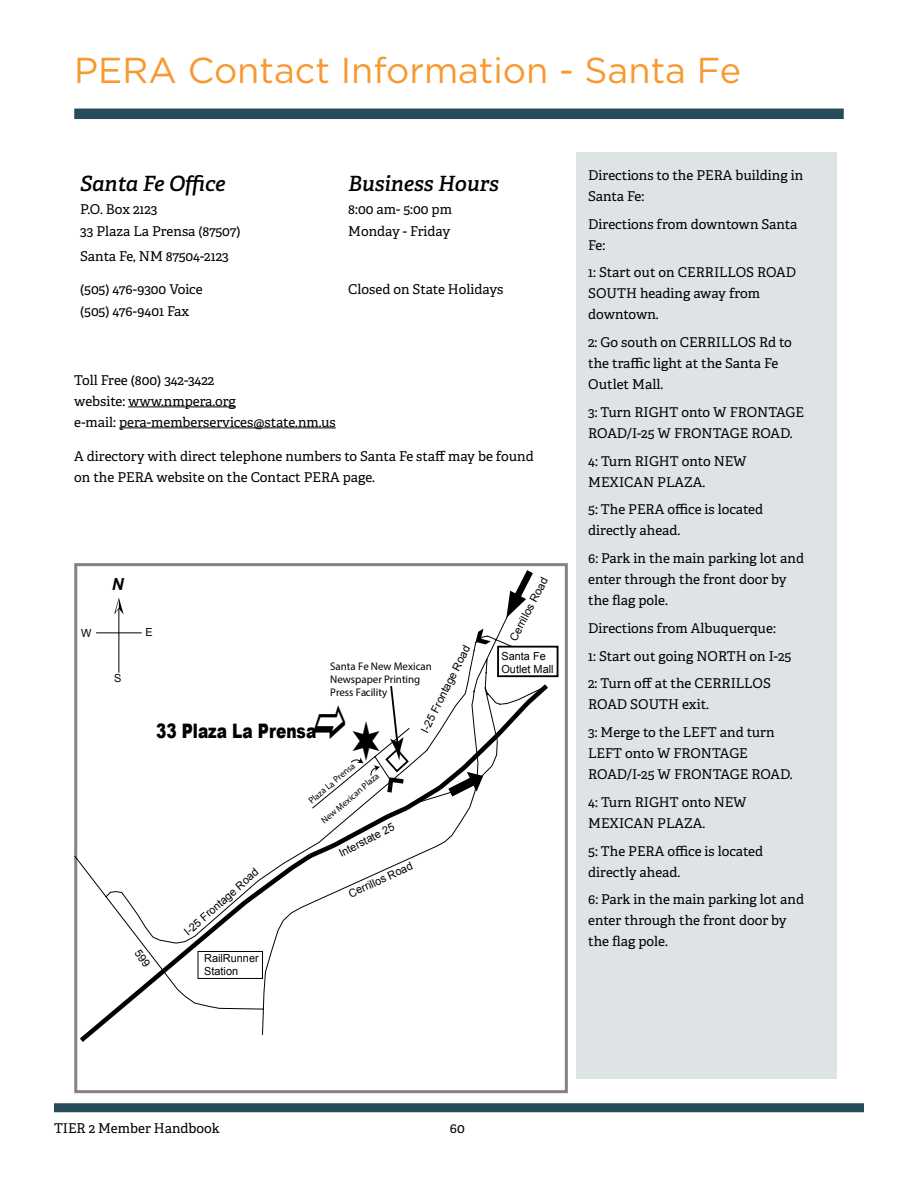
<style>
.page{position:relative;width:918px;height:1188px;background:#fff}
.page>*{position:absolute;margin:0;border:0;box-sizing:border-box;transform-origin:0 0}
.t1{font:36px "Gotham";color:#f8992f}
.t2{font:italic 600 21px "Adelle";color:#000}
.t3{font:900 19.95px "Arial";color:#000;scale:.77 1}
.t4{font:italic 700 16.65px "Arial";color:#000}
.t5{font:13.5px/21px "Adelle";color:#000}
.t6{font:11.1px/13.4px "Arial";color:#000}
.t7{font:11.1px/13.4px "Myriad Pro";color:#000}
.t8{font:10.95px "Arial";color:#000}
.t9{font:9.15px "Myriad Pro";color:#000}
</style>
<div class="page">
<div style="left:54px;top:1103px;width:810px;height:9px;background:#264c59"></div>
<hr style="left:128px;top:407px;width:108px;height:1px;background:#000">
<hr style="left:119px;top:428px;width:217px;height:1px;background:#000">
<div style="left:576px;top:152px;width:261px;height:926px;background:#dee4e6"></div>
<svg style="left:74px;top:563px;width:494px;height:531px"></svg>
<div style="left:74px;top:109px;width:770px;height:10px;background:#264c59"></div>
<svg style="left:311px;top:629px;width:248px;height:180px"></svg>
<svg style="left:134px;top:949px;width:17px;height:18px"></svg>
<h1 class="t1" style="left:74px;top:47px;width:669px">PERA Contact Information - Santa Fe</h1>
<h2 class="t2" style="left:80px;top:171px;width:147px">Santa Fe Office</h2>
<h2 class="t2" style="left:348px;top:171px;width:152px">Business Hours</h2>
<p class="t5" style="left:80px;top:199px;width:79px">P.O. Box 2123</p>
<p class="t5" style="left:348px;top:199px;width:105px">8:00 am- 5:00 pm</p>
<p class="t5" style="left:80px;top:221px;width:162px">33 Plaza La Prensa (87507)</p>
<p class="t5" style="left:348px;top:221px;width:103px">Monday - Friday</p>
<p class="t5" style="left:80px;top:246px;width:150px">Santa Fe, NM 87504-2123</p>
<p class="t5" style="left:80px;top:279px;width:124px">(505) 476-9300 Voice</p>
<p class="t5" style="left:348px;top:279px;width:157px">Closed on State Holidays</p>
<p class="t5" style="left:80px;top:301px;width:110px">(505) 476-9401 Fax</p>
<p class="t5" style="left:74px;top:369px;width:263px">Toll Free (800) 342-3422<br>website: www.nmpera.org<br>e-mail: pera-memberservices@state.nm.us</p>
<p class="t5" style="left:74px;top:446px;width:461px">A directory with direct telephone numbers to Santa Fe staff may be found on the PERA website on the Contact PERA page.</p>
<p class="t4" style="left:112px;top:573px;width:13px">N</p>
<p class="t6" style="left:81px;top:626px;width:12px">W</p>
<p class="t6" style="left:145px;top:626px;width:9px">E</p>
<p class="t6" style="left:114px;top:672px;width:9px">S</p>
<h3 class="t3" style="left:156px;top:717px;width:210px">33 Plaza La Prensa</h3>
<p class="t8" style="left:417px;top:728px;width:97px;rotate:-63deg">I-25 Frontage Road</p>
<p class="t7" style="left:330px;top:659px;width:103px">Santa Fe New Mexican<br>Newspaper Printing<br>Press Facility</p>
<p class="t8" style="left:181px;top:929px;width:97px;rotate:-42deg">I-25 Frontage Road</p>
<p class="t6" style="left:204px;top:951px;width:56px">RailRunner<br>Station</p>
<p class="t9" style="left:306px;top:798px;width:59px;rotate:-40deg">Plaza La Prensa</p>
<p class="t9" style="left:319px;top:817px;width:74px;rotate:-40deg">New Mexican Plaza</p>
<p class="t6" style="left:337px;top:848px;width:62px;rotate:-28deg">Interstate 25</p>
<p class="t6" style="left:346px;top:888px;width:71px;rotate:-25deg">Cerrillos Road</p>
<p class="t8" style="left:506px;top:637px;width:72px;rotate:-63deg">Cerrillos Road</p>
<p class="t6" style="left:501px;top:649px;width:54px">Santa Fe<br>Outlet Mall</p>
<p class="t5" style="left:588px;top:165px;width:217px">Directions to the PERA building in<br>Santa Fe:</p>
<p class="t5" style="left:588px;top:213px;width:211px">Directions from downtown Santa<br>Fe:</p>
<p class="t5" style="left:588px;top:262px;width:210px">1: Start out on CERRILLOS ROAD<br>SOUTH heading away from downtown.</p>
<p class="t5" style="left:588px;top:332px;width:205px">2: Go south on CERRILLOS Rd to the traffic light at the Santa Fe<br>Outlet Mall.</p>
<p class="t5" style="left:588px;top:402px;width:217px">3: Turn RIGHT onto W FRONTAGE<br>ROAD/I-25 W FRONTAGE ROAD.</p>
<p class="t5" style="left:588px;top:450px;width:160px">4: Turn RIGHT onto NEW<br>MEXICAN PLAZA.</p>
<p class="t5" style="left:588px;top:499px;width:176px">5: The PERA office is located directly ahead.</p>
<p class="t5" style="left:588px;top:548px;width:217px">6: Park in the main parking lot and enter through the front door by the flag pole.</p>
<p class="t5" style="left:588px;top:614px;width:205px;line-height:27.8px">Directions from Albuquerque:<br>1: Start out going NORTH on I-25<br>2: Turn off at the CERRILLOS</p>
<p class="t5" style="left:588px;top:691px;width:188px;line-height:27.8px">ROAD SOUTH exit.<br>3: Merge to the LEFT and turn</p>
<p class="t5" style="left:588px;top:743px;width:206px">LEFT onto W FRONTAGE<br>ROAD/I-25 W FRONTAGE ROAD.</p>
<p class="t5" style="left:588px;top:792px;width:160px">4: Turn RIGHT onto NEW<br>MEXICAN PLAZA.</p>
<p class="t5" style="left:588px;top:841px;width:176px">5: The PERA office is located directly ahead.</p>
<p class="t5" style="left:588px;top:889px;width:217px">6: Park in the main parking lot and enter through the front door by the flag pole.</p>
<p class="t5" style="left:54px;top:1118px;width:167px">TIER 2 Member Handbook</p>
<p class="t5" style="left:450px;top:1118px;width:16px">60</p>
</div>
